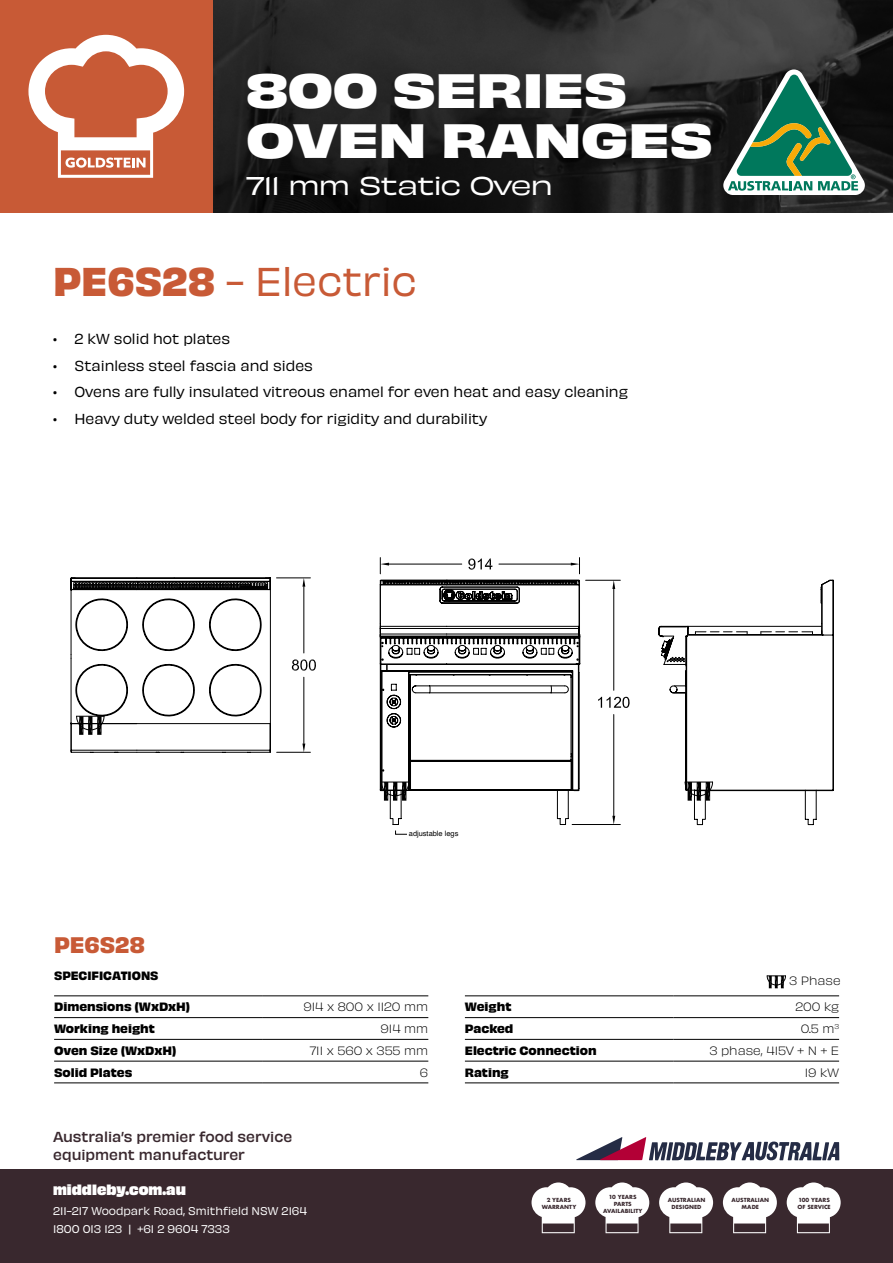
<style>
.page{position:relative;width:893px;height:1263px;background:#fff}
.page>*{position:absolute;margin:0;border:0;box-sizing:border-box;transform-origin:0 0}
.t1{font:700 expanded 45px/49.5px "Obviously";letter-spacing:-.01em;color:#fff}
.t2{font:37.5px "Obviously";color:#c85a36}
.t3{font:expanded 24px "Obviously";letter-spacing:-.03em;color:#fff}
.t4{font:700 21px "Obviously";color:#c85a36}
.t5{font:13.5px "Obviously";color:#000}
.t6{font:500 13.5px/18px "Obviously";color:#39282e}
.t7{font:13.5px "Obviously Blck";color:#fff}
.t8{font:700 11.25px "Obviously";color:#000}
.t9{font:11.25px "Obviously Lght";color:#000}
.t10{font:10.5px/18px "Obviously";color:#fff}
.t11{font:7.35px "Helvetica";color:#000}
.t12{font:700 5.4px/6.8px "Futura";color:#39282e;text-align:center}
.s1{font-weight:700}
</style>
<div class="page">
<div style="left:0;top:1169px;width:893px;height:94px;background:#39282e"></div>
<svg style="left:576px;top:1137px;width:263px;height:23px"></svg>
<svg style="left:659px;top:1182px;width:54px;height:51px"></svg>
<svg style="left:787px;top:1182px;width:54px;height:51px"></svg>
<svg style="left:723px;top:1182px;width:54px;height:51px"></svg>
<svg style="left:531px;top:1182px;width:54px;height:51px"></svg>
<svg style="left:595px;top:1182px;width:54px;height:51px"></svg>
<svg style="left:213px;top:0;width:680px;height:213px;background:#242424"></svg>
<div style="left:0;top:0;width:213px;height:213px;background:#c85a36"></div>
<svg style="left:28px;top:35px;width:156px;height:143px"></svg>
<hr style="left:465px;top:1017px;width:209px;height:1px;background:#000">
<hr style="left:674px;top:1017px;width:165px;height:1px;background:#000">
<hr style="left:465px;top:995px;width:209px;height:1px;background:#000">
<hr style="left:674px;top:995px;width:165px;height:1px;background:#000">
<hr style="left:465px;top:1039px;width:209px;height:1px;background:#000">
<hr style="left:674px;top:1039px;width:165px;height:1px;background:#000">
<hr style="left:465px;top:1061px;width:209px;height:1px;background:#000">
<hr style="left:674px;top:1061px;width:165px;height:1px;background:#000">
<hr style="left:465px;top:1082px;width:209px;height:1px;background:#000">
<hr style="left:674px;top:1082px;width:165px;height:1px;background:#000">
<hr style="left:54px;top:995px;width:209px;height:1px;background:#000">
<hr style="left:263px;top:995px;width:165px;height:1px;background:#000">
<hr style="left:54px;top:1017px;width:209px;height:1px;background:#000">
<hr style="left:263px;top:1017px;width:165px;height:1px;background:#000">
<hr style="left:263px;top:1039px;width:165px;height:1px;background:#000">
<hr style="left:263px;top:1061px;width:165px;height:1px;background:#000">
<hr style="left:54px;top:1039px;width:209px;height:1px;background:#000">
<hr style="left:54px;top:1061px;width:209px;height:1px;background:#000">
<hr style="left:54px;top:1082px;width:209px;height:1px;background:#000">
<hr style="left:263px;top:1082px;width:165px;height:1px;background:#000">
<svg style="left:767px;top:975px;width:19px;height:13px"></svg>
<svg style="left:70px;top:577px;width:246px;height:176px"></svg>
<svg style="left:658px;top:579px;width:176px;height:247px"></svg>
<svg style="left:395px;top:579px;width:235px;height:256px"></svg>
<svg style="left:379px;top:557px;width:201px;height:277px"></svg>
<svg style="left:723px;top:69px;width:142px;height:126px"></svg>
<h1 class="t1" style="left:246px;top:61px;width:468px">800 SERIES<br>OVEN RANGES</h1>
<h3 class="t3" style="left:246px;top:167px;width:308px">711 mm Static Oven</h3>
<h2 class="t2" style="left:53px;top:253px;width:365px"><span class="s1">PE6S28</span> - Electric</h2>
<p class="t5" style="left:53px;top:328px;width:179px">• 2 kW solid hot plates</p>
<p class="t5" style="left:53px;top:355px;width:261px">• Stainless steel fascia and sides</p>
<p class="t5" style="left:53px;top:381px;width:576px">• Ovens are fully insulated vitreous enamel for even heat and easy cleaning</p>
<p class="t5" style="left:53px;top:408px;width:436px">• Heavy duty welded steel body for rigidity and durability</p>
<h3 class="t4" style="left:54px;top:928px;width:92px">PE6S28</h3>
<p class="t8" style="left:54px;top:966px;width:106px">SPECIFICATIONS</p>
<p class="t11" style="left:409px;top:828px;width:51px">adjustable legs</p>
<p class="t9" style="left:789px;top:972px;width:53px">3 Phase</p>
<p class="t8" style="left:54px;top:998px;width:138px">Dimensions (WxDxH)</p>
<p class="t9" style="left:303px;top:998px;width:126px">914 x 800 x 1120 mm</p>
<p class="t8" style="left:54px;top:1020px;width:102px">Working height</p>
<p class="t9" style="left:381px;top:1020px;width:49px">914 mm</p>
<p class="t8" style="left:54px;top:1041px;width:124px">Oven Size (WxDxH)</p>
<p class="t9" style="left:310px;top:1042px;width:120px">711 x 560 x 355 mm</p>
<p class="t8" style="left:54px;top:1063px;width:80px">Solid Plates</p>
<p class="t9" style="left:420px;top:1064px;width:10px">6</p>
<p class="t6" style="left:53px;top:1127px;width:241px">Australia’s premier food service equipment manufacturer</p>
<p class="t7" style="left:53px;top:1179px;width:134px">middleby.com.au</p>
<p class="t10" style="left:53px;top:1201px;width:255px">211-217 Woodpark Road, Smithfield NSW 2164<br>1800 013 123 | +61 2 9604 7333</p>
<p class="t8" style="left:465px;top:998px;width:48px">Weight</p>
<p class="t9" style="left:795px;top:998px;width:45px">200 kg</p>
<p class="t8" style="left:465px;top:1020px;width:50px">Packed</p>
<p class="t9" style="left:801px;top:1020px;width:40px">0.5 m<sup>3</sup></p>
<p class="t8" style="left:465px;top:1041px;width:133px">Electric Connection</p>
<p class="t9" style="left:709px;top:1042px;width:131px">3 phase, 415V + N + E</p>
<p class="t8" style="left:465px;top:1063px;width:45px">Rating</p>
<p class="t9" style="left:805px;top:1064px;width:36px">19 kW</p>
<p class="t12" style="left:542px;top:1197px;width:36px">2 YEARS<br>WARRANTY</p>
<p class="t12" style="left:603px;top:1193px;width:41px">10 YEARS<br>PARTS<br>AVAILABILITY</p>
<p class="t12" style="left:668px;top:1197px;width:39px">AUSTRALIAN<br>DESIGNED</p>
<p class="t12" style="left:797px;top:1197px;width:35px;text-align:left">100 YEARS<br>OF SERVICE</p>
<p class="t12" style="left:731px;top:1197px;width:39px">AUSTRALIAN<br>MADE</p>
</div>
